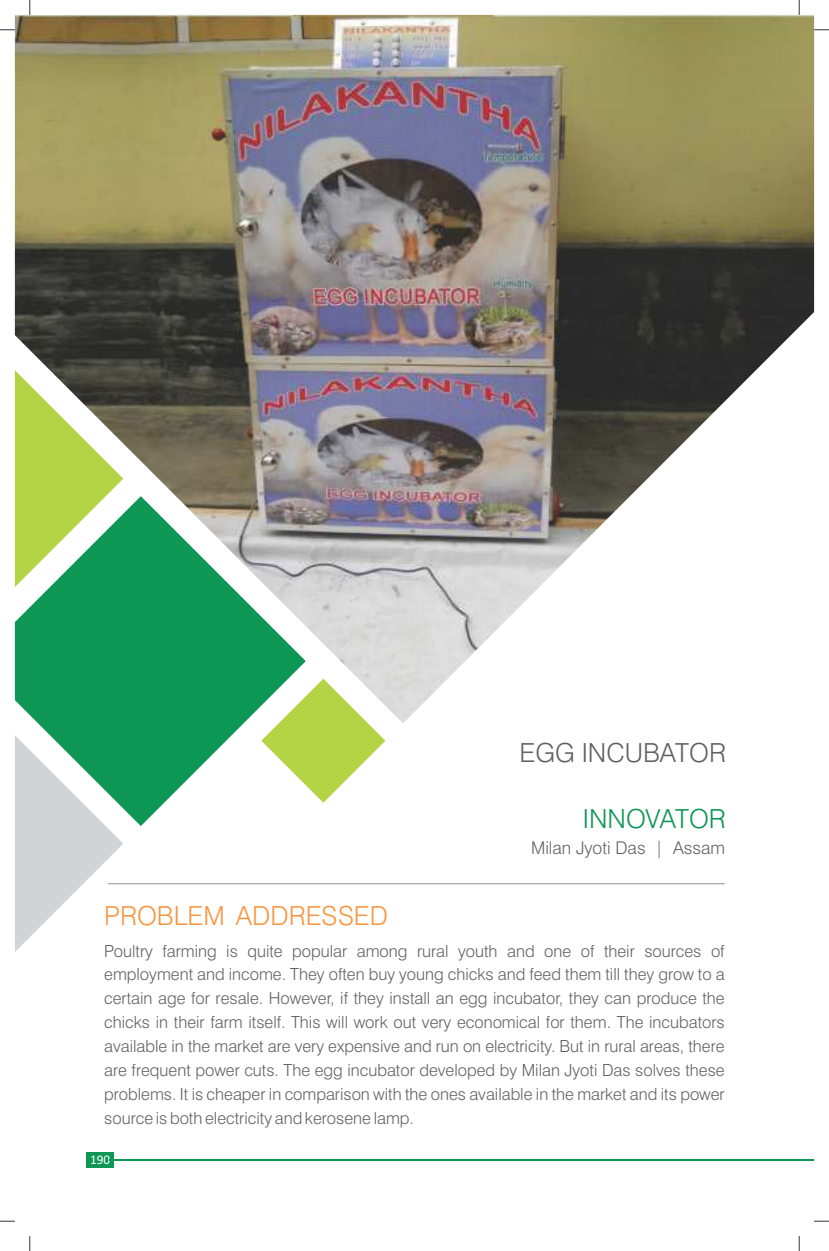
<style>
.page{position:relative;width:829px;height:1251px;background:#fff}
.page>*{position:absolute;margin:0;border:0;box-sizing:border-box;transform-origin:0 0}
.t1{font:300 26.25px "Swiss 721 BT";color:#f79640}
.t2{font:300 26.25px "Swiss 721 BT";color:#616161}
.t3{font:300 26.25px "Swiss 721 BT";color:#0d9654}
.t4{font:300 17.5px "Swiss 721 BT";color:#616161}
.t5{font:300 16.62px/24px "Swiss 721 BT";color:#616161;text-align:justify}
.t6{font:13.3px "Calibri";color:#fff}
</style>
<div class="page">
<img style="left:15px;top:15px;width:799px;height:708px">
<svg style="left:306px;top:678px;width:79px;height:124px"></svg>
<svg style="left:15px;top:496px;width:291px;height:329px;fill:#0d9654"></svg>
<svg style="left:15px;top:735px;width:108px;height:216px"></svg>
<hr style="left:108px;top:882px;width:616px;height:2px;background:#969999">
<div style="left:86px;top:1151px;width:28px;height:16px;background:#0d9654"></div>
<hr style="left:110px;top:1158px;width:704px;height:2px;background:#0d9654">
<svg style="left:0;top:29px;width:15px;height:1px"></svg>
<svg style="left:814px;top:29px;width:14px;height:1px"></svg>
<svg style="left:29px;top:0;width:1px;height:15px"></svg>
<svg style="left:29px;top:1236px;width:1px;height:14px"></svg>
<svg style="left:798px;top:0;width:1px;height:15px"></svg>
<svg style="left:798px;top:1236px;width:1px;height:14px"></svg>
<svg style="left:0;top:1220px;width:15px;height:1px"></svg>
<svg style="left:814px;top:1220px;width:14px;height:1px"></svg>
<h1 class="t2" style="left:519px;top:741px;width:208px">EGG INCUBATOR</h1>
<h1 class="t3" style="left:582px;top:808px;width:145px">INNOVATOR</h1>
<p class="t4" style="left:531px;top:840px;width:195px">Milan Jyoti Das | Assam</p>
<h1 class="t1" style="left:104px;top:905px;width:285px">PROBLEM ADDRESSED</h1>
<p class="t5" style="left:104px;top:940px;width:622px">Poultry farming is quite popular among rural youth and one of their sources of employment and income. They often buy young chicks and feed them till they grow to a certain age for resale. However, if they install an egg incubator, they can produce the chicks in their farm itself. This will work out very economical for them. The incubators available in the market are very expensive and run on electricity. But in rural areas, there are frequent power cuts. The egg incubator developed by Milan Jyoti Das solves these problems. It is cheaper in comparison with the ones available in the market and its power source is both electricity and kerosene lamp.</p>
<p class="t6" style="left:90px;top:1153px;width:22px">190</p>
</div>
